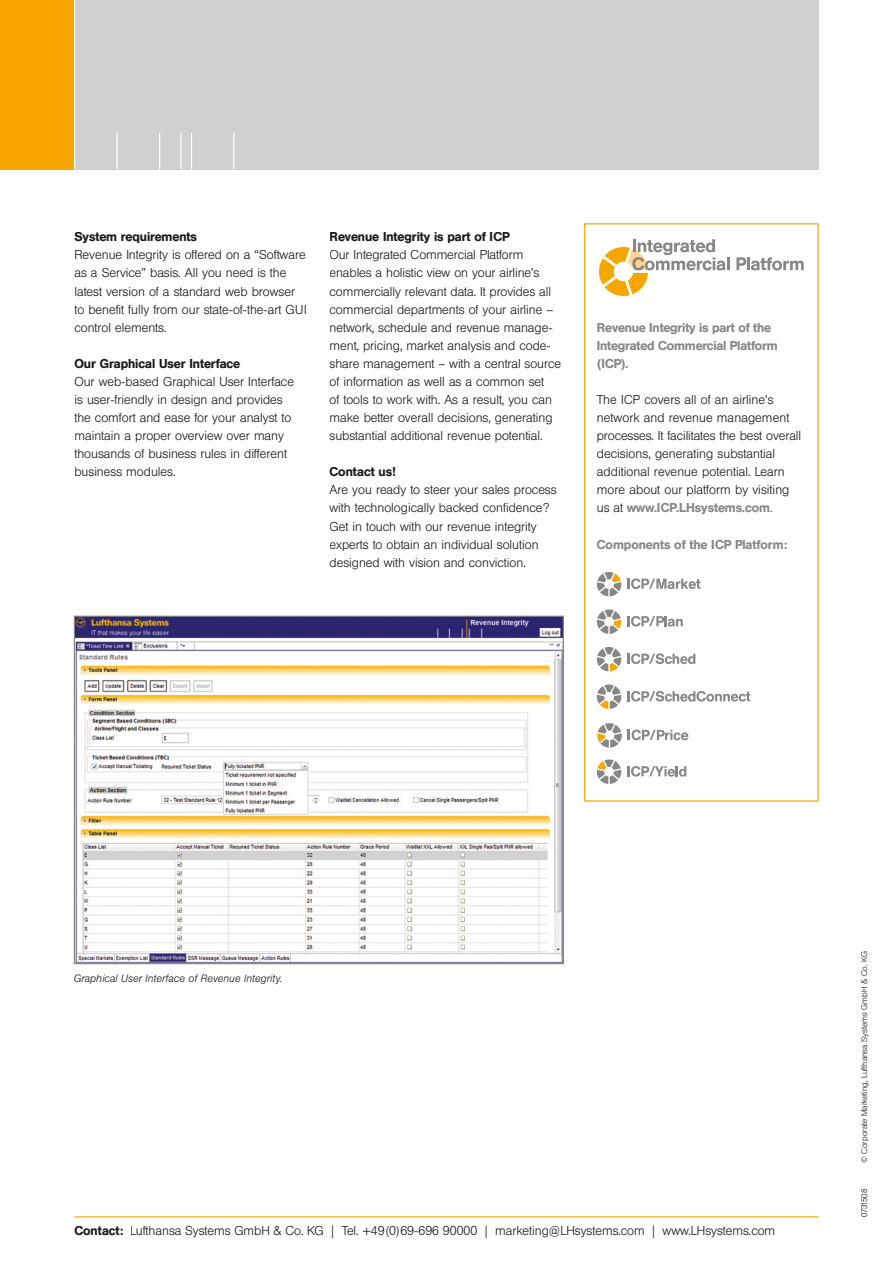
<style>
.page{position:relative;width:893px;height:1263px;background:#fff}
.page>*{position:absolute;margin:0;border:0;box-sizing:border-box;transform-origin:0 0}
.t1{font:300 12.75px/18px "Helvetica BQ";color:#1a1a18}
.t2{font:500 12.75px/18px "Helvetica BQ";letter-spacing:-.01em;color:#878786}
.t3{font:500 12.75px "Helvetica BQ";color:#1a1a18}
.t4{font:italic 300 10.5px "Helvetica BQ";letter-spacing:.01em;color:#1a1a18}
.t5{font:300 8.25px "Helvetica BQ";color:#1a1a18}
.t6{font:300 8.25px "Helvetica BQ";letter-spacing:-.05em;color:#1a1a18}
.s1{font-weight:500;color:#878786}
.s2{font-weight:500}
</style>
<div class="page">
<svg style="left:584px;top:223px;width:235px;height:578px"></svg>
<svg style="left:599px;top:239px;width:131px;height:57px"></svg>
<svg style="left:736px;top:257px;width:68px;height:13px"></svg>
<hr style="left:74px;top:1216px;width:745px;height:1px;background:#f7a500">
<div style="left:0;top:0;width:819px;height:169px;background:#d0d0d0"></div>
<div style="left:0;top:0;width:74px;height:169px;background:#f7a500"></div>
<hr style="left:74px;top:0;width:1px;height:169px;background:#fff">
<hr style="left:180px;top:133px;width:1px;height:36px;background:#fff">
<hr style="left:191px;top:133px;width:1px;height:36px;background:#fff">
<hr style="left:233px;top:133px;width:1px;height:36px;background:#fff">
<hr style="left:117px;top:133px;width:1px;height:36px;background:#fff">
<hr style="left:159px;top:133px;width:1px;height:36px;background:#fff">
<img style="left:76px;top:618px;width:486px;height:344px">
<svg style="left:597px;top:572px;width:103px;height:24px"></svg>
<svg style="left:597px;top:609px;width:86px;height:25px"></svg>
<svg style="left:597px;top:647px;width:98px;height:24px"></svg>
<svg style="left:597px;top:684px;width:153px;height:25px"></svg>
<svg style="left:597px;top:759px;width:89px;height:25px"></svg>
<svg style="left:628px;top:730px;width:60px;height:10px"></svg>
<svg style="left:597px;top:723px;width:25px;height:24px"></svg>
<p class="t3" style="left:74px;top:229px;width:124px">System requirements</p>
<p class="t1" style="left:74px;top:246px;width:234px">Revenue Integrity is offered on a “Software as a Service” basis. All you need is the latest version of a standard web browser to benefit fully from our state-of-the-art GUI control elements.</p>
<p class="t3" style="left:74px;top:356px;width:167px">Our Graphical User Interface</p>
<p class="t1" style="left:74px;top:373px;width:221px">Our web-based Graphical User Interface is user-friendly in design and provides the comfort and ease for your analyst to maintain a proper overview over many thousands of business rules in different business modules.</p>
<p class="t3" style="left:330px;top:229px;width:181px">Revenue Integrity is part of ICP</p>
<p class="t1" style="left:330px;top:246px;width:233px">Our Integrated Commercial Platform enables a holistic view on your airline’s commercially relevant data. It provides all commercial departments of your airline – network, schedule and revenue manage&shy;ment, pricing, market analysis and code&shy;share management – with a central source of information as well as a common set<br>of tools to work with. As a result, you can make better overall decisions, generating substantial additional revenue potential.</p>
<p class="t3" style="left:330px;top:464px;width:68px">Contact us!</p>
<p class="t1" style="left:330px;top:481px;width:229px">Are you ready to steer your sales process with technologically backed confidence?<br>Get in touch with our revenue integrity experts to obtain an individual solution designed with vision and conviction.</p>
<p class="t2" style="left:597px;top:318px;width:182px">Revenue Integrity is part of the<br>Integrated Commercial Platform (ICP).</p>
<p class="t1" style="left:597px;top:391px;width:206px">The ICP covers all of an airline’s network and revenue management processes. It facilitates the best overall decisions, generating substantial additional revenue potential. Learn more about our platform by visiting us at <span class="s1">www.ICP.LHsystems.com</span>.</p>
<p class="t2" style="left:597px;top:535px;width:192px">Components of the ICP Platform:</p>
<p class="t4" style="left:74px;top:973px;width:210px">Graphical User Interface of Revenue Integrity.</p>
<p class="t1" style="left:74px;top:1222px;width:702px"><span class="s2">Contact:</span> Lufthansa Systems GmbH &amp; Co. KG | Tel. +49(0)69-696 90000 | marketing@LHsystems.com | www.LHsystems.com</p>
<p class="t5" style="left:860px;top:1163px;width:214px;rotate:-90deg">© Corporate Marketing, Lufthansa Systems GmbH &amp; Co. KG</p>
<p class="t6" style="left:860px;top:1217px;width:30px;rotate:-90deg">0731508</p>
</div>
